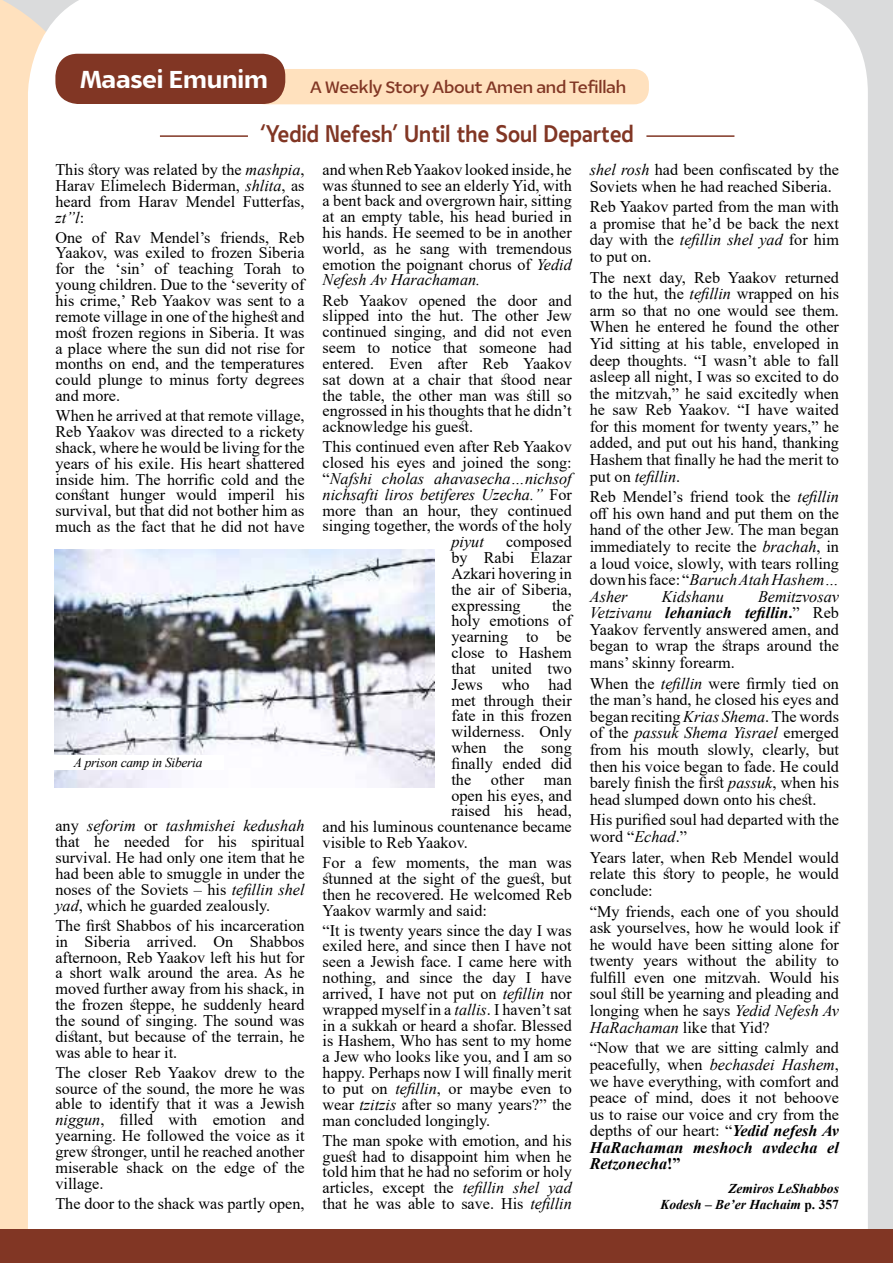
<style>
.page{position:relative;width:893px;height:1263px;background:#dadbdc}
.page>*{position:absolute;margin:0;border:0;box-sizing:border-box;transform-origin:0 0}
.t1{font:25.2px "Fb Jabutinski Eng";letter-spacing:-.02em;color:#813624}
.t2{font:700 22.35px "Fb Basis Eng";letter-spacing:-.04em;color:#fff}
.t3{font:16.2px/15.9px "Times New Roman";color:#000;text-align:justify}
.t4{font:italic 16.2px "Times New Roman";color:#000}
.t5{font:15px "Fb Basis Eng";letter-spacing:-.06em;color:#813624}
.t6{font:italic 700 13.5px/16px "Times New Roman";color:#000;text-align:right}
.t7{font:italic 13.5px "Times New Roman";letter-spacing:-.02em;color:#000}
.s1{font-style:italic}
.s2{font-weight:700;font-style:italic}
.s3{font-weight:700}
.s4{font-style:normal}
</style>
<div class="page">
<div style="left:0;top:0;width:28px;height:1229px;background:#ffe1be"></div>
<div style="left:28px;top:0;width:840px;height:1229px;background:#fff"></div>
<div style="left:250px;top:69px;width:399px;height:35px;background:#ffe1be;border-radius:15px"></div>
<div style="left:0;top:1229px;width:893px;height:34px;background:#813624"></div>
<div style="left:55px;top:54px;width:230px;height:50px;background:#813624;border-radius:22px"></div>
<hr style="left:160px;top:135px;width:88px;height:2px;background:#813624">
<hr style="left:646px;top:135px;width:88px;height:2px;background:#813624">
<img style="left:54px;top:550px;width:380px;height:237px">
<div style="left:52px;top:755px;width:172px;height:15px;background:#fff"></div>
<h2 class="t2" style="left:80px;top:64px;width:190px">Maasei Emunim</h2>
<p class="t5" style="left:310px;top:77px;width:318px">A Weekly Story About Amen and Tefillah</p>
<h1 class="t1" style="left:260px;top:120px;width:375px">‘Yedid Nefesh’ Until the Soul Departed</h1>
<p class="t3" style="left:55px;top:161px;width:251px">This story was related by the <span class="s1">mashpia</span>, Harav Elimelech Biderman, <span class="s1">shlita</span>, as heard from Harav Mendel Futterfas, <span class="s1">zt”l</span>:</p>
<p class="t3" style="left:55px;top:229px;width:251px">One of Rav Mendel’s friends, Reb Yaakov, was exiled to frozen Siberia for the ‘sin’ of teaching Torah to young children. Due to the ‘severity of his crime,’ Reb Yaakov was sent to a remote village in one of the highest and most frozen regions in Siberia. It was a place where the sun did not rise for months on end, and the temperatures could plunge to minus forty degrees and more.</p>
<p class="t3" style="left:55px;top:407px;width:251px">When he arrived at that remote village, Reb Yaakov was directed to a rickety shack, where he would be living for the years of his exile. His heart shattered inside him. The horrific cold and the constant hunger would imperil his survival, but that did not bother him as much as the fact that he did not have</p>
<p class="t7" style="left:74px;top:753px;width:130px">A prison camp in Siberia</p>
<p class="t3" style="left:55px;top:817px;width:251px">any <span class="s1">seforim</span> or <span class="s1">tashmishei kedushah </span>that he needed for his spiritual survival. He had only one item that he had been able to smuggle in under the noses of the Soviets – his <span class="s1">tefillin shel yad</span>, which he guarded zealously.</p>
<p class="t3" style="left:55px;top:917px;width:251px">The first Shabbos of his incarceration in Siberia arrived. On Shabbos afternoon, Reb Yaakov left his hut for a short walk around the area. As he moved further away from his shack, in the frozen steppe, he suddenly heard the sound of singing. The sound was distant, but because of the terrain, he was able to hear it.</p>
<p class="t3" style="left:55px;top:1064px;width:251px">The closer Reb Yaakov drew to the source of the sound, the more he was able to identify that it was a Jewish <span class="s1">niggun</span>, filled with emotion and yearning. He followed the voice as it grew stronger, until he reached another miserable shack on the edge of the village.</p>
<p class="t3" style="left:55px;top:1195px;width:251px">The door to the shack was partly open,</p>
<p class="t3" style="left:323px;top:161px;width:251px">and when Reb Yaakov looked inside, he was stunned to see an elderly Yid, with a bent back and overgrown hair, sitting at an empty table, his head buried in his hands. He seemed to be in another world, as he sang with tremendous emotion the poignant chorus of <span class="s1">Yedid Nefesh Av Harachaman.</span></p>
<p class="t3" style="left:323px;top:292px;width:251px">Reb Yaakov opened the door and slipped into the hut. The other Jew continued singing, and did not even seem to notice that someone had entered. Even after Reb Yaakov sat down at a chair that stood near the table, the other man was still so engrossed in his thoughts that he didn’t acknowledge his guest.</p>
<p class="t3" style="left:323px;top:438px;width:251px">This continued even after Reb Yaakov closed his eyes and joined the song: “<span class="s1">Nafshi cholas ahavasecha…nichsof nichsafti liros betiferes Uzecha.”</span> For more than an hour, they continued singing together, the words of the holy</p>
<p class="t4" style="left:451px;top:531px;width:34px">piyut</p>
<p class="t3" style="left:451px;top:533px;width:122px;text-indent:55px">composed by Rabi Elazar Azkari hovering in the air of Siberia, expressing</p>
<p class="t3" style="left:552px;top:597px;width:21px">the</p>
<p class="t3" style="left:451px;top:612px;width:122px">holy emotions of</p>
<p class="t3" style="left:451px;top:628px;width:122px">yearning to be</p>
<p class="t3" style="left:451px;top:644px;width:122px">close to Hashem</p>
<p class="t3" style="left:451px;top:660px;width:122px">that united two</p>
<p class="t3" style="left:451px;top:676px;width:122px">Jews who had</p>
<p class="t3" style="left:451px;top:692px;width:122px">met through their</p>
<p class="t3" style="left:451px;top:707px;width:122px">fate in this frozen</p>
<p class="t3" style="left:451px;top:723px;width:122px">wilderness. Only</p>
<p class="t3" style="left:451px;top:739px;width:122px">when the song</p>
<p class="t3" style="left:451px;top:755px;width:122px">finally ended did</p>
<p class="t3" style="left:451px;top:771px;width:122px">the other man</p>
<p class="t3" style="left:451px;top:787px;width:122px">open his eyes, and</p>
<p class="t3" style="left:451px;top:802px;width:122px">raised his head,</p>
<p class="t3" style="left:323px;top:818px;width:251px">and his luminous countenance became</p>
<p class="t3" style="left:323px;top:834px;width:147px">visible to Reb Yaakov.</p>
<p class="t3" style="left:323px;top:854px;width:251px">For a few moments, the man was stunned at the sight of the guest, but then he recovered. He welcomed Reb Yaakov warmly and said:</p>
<p class="t3" style="left:323px;top:922px;width:251px">“It is twenty years since the day I was exiled here, and since then I have not seen a Jewish face. I came here with nothing, and since the day I have arrived, I have not put on <span class="s1">tefillin</span> nor wrapped myself in a <span class="s1">tallis</span>. I haven’t sat in a sukkah or heard a shofar. Blessed is Hashem, Who has sent to my home a Jew who looks like you, and I am so happy. Perhaps now I will finally merit to put on <span class="s1">tefillin</span>, or maybe even to wear <span class="s1">tzitzis</span> after so many years?” the man concluded longingly.</p>
<p class="t3" style="left:323px;top:1132px;width:251px">The man spoke with emotion, and his guest had to disappoint him when he told him that he had no seforim or holy articles, except the <span class="s1">tefillin shel yad </span>that he was able to save. His <span class="s1">tefillin</span></p>
<p class="t3" style="left:590px;top:161px;width:251px;line-height:16.5px"><span class="s1">shel rosh</span> had been confiscated by the<br>Soviets when he had reached Siberia.</p>
<p class="t3" style="left:590px;top:198px;width:251px;line-height:16.5px">Reb Yaakov parted from the man with a promise that he’d be back the next day with the <span class="s1">tefillin shel yad</span> for him to put on.</p>
<p class="t3" style="left:590px;top:269px;width:251px;line-height:16.5px">The next day, Reb Yaakov returned to the hut, the <span class="s1">tefillin</span> wrapped on his arm so that no one would see them.<br>When he entered he found the other Yid sitting at his table, enveloped in deep thoughts. “I wasn’t able to fall asleep all night, I was so excited to do the mitzvah,” he said excitedly when he saw Reb Yaakov. “I have waited for this moment for twenty years,” he added, and put out his hand, thanking Hashem that finally he had the merit to put on <span class="s1">tefillin</span>.</p>
<p class="t3" style="left:590px;top:488px;width:251px;line-height:16.5px">Reb Mendel’s friend took the <span class="s1">tefillin </span>off his own hand and put them on the hand of the other Jew. The man began immediately to recite the <span class="s1">brachah</span>, in a loud voice, slowly, with tears rolling down his face: “<span class="s1">Baruch Atah Hashem… Asher</span></p>
<p class="t4" style="left:662px;top:585px;width:64px">Kidshanu</p>
<p class="t3" style="left:590px;top:587px;width:251px;line-height:16.5px;text-indent:168px"><span class="s1">Bemitzvosav Vetzivanu</span> <span class="s2">lehaniach tefillin</span><span class="s3">.</span>” Reb Yaakov fervently answered amen, and began to wrap the straps around the mans’ skinny forearm.</p>
<p class="t3" style="left:590px;top:674px;width:251px;line-height:16.5px">When the <span class="s1">tefillin</span> were firmly tied on the man’s hand, he closed his eyes and began reciting <span class="s1">Krias Shema</span>. The words of the <span class="s1">passuk Shema Yisrael</span> emerged from his mouth slowly, clearly, but then his voice began to fade. He could barely finish the first <span class="s1">passuk</span>, when his head slumped down onto his chest.</p>
<p class="t3" style="left:590px;top:811px;width:251px;line-height:16.5px">His purified soul had departed with the word “<span class="s1">Echad</span>.”</p>
<p class="t3" style="left:590px;top:848px;width:251px;line-height:16.5px">Years later, when Reb Mendel would relate this story to people, he would conclude:</p>
<p class="t3" style="left:590px;top:902px;width:251px;line-height:16.5px">“My friends, each one of you should ask yourselves, how he would look if he would have been sitting alone for twenty years without the ability to fulfill even one mitzvah. Would his soul still be yearning and pleading and longing when he says <span class="s1">Yedid Nefesh Av HaRachaman</span> like that Yid?</p>
<p class="t3" style="left:590px;top:1039px;width:251px;line-height:16.5px">“Now that we are sitting calmly and peacefully, when <span class="s1">bechasdei Hashem</span>, we have everything, with comfort and peace of mind, does it not behoove us to raise our voice and cry from the depths of our heart: “<span class="s2">Yedid nefesh Av HaRachaman meshoch avdecha el Retzonecha</span><span class="s3">!”</span></p>
<p class="t6" style="left:660px;top:1180px;width:180px">Zemiros LeShabbos<br>Kodesh – Be’er Hachaim <span class="s4">p. 357</span></p>
</div>
